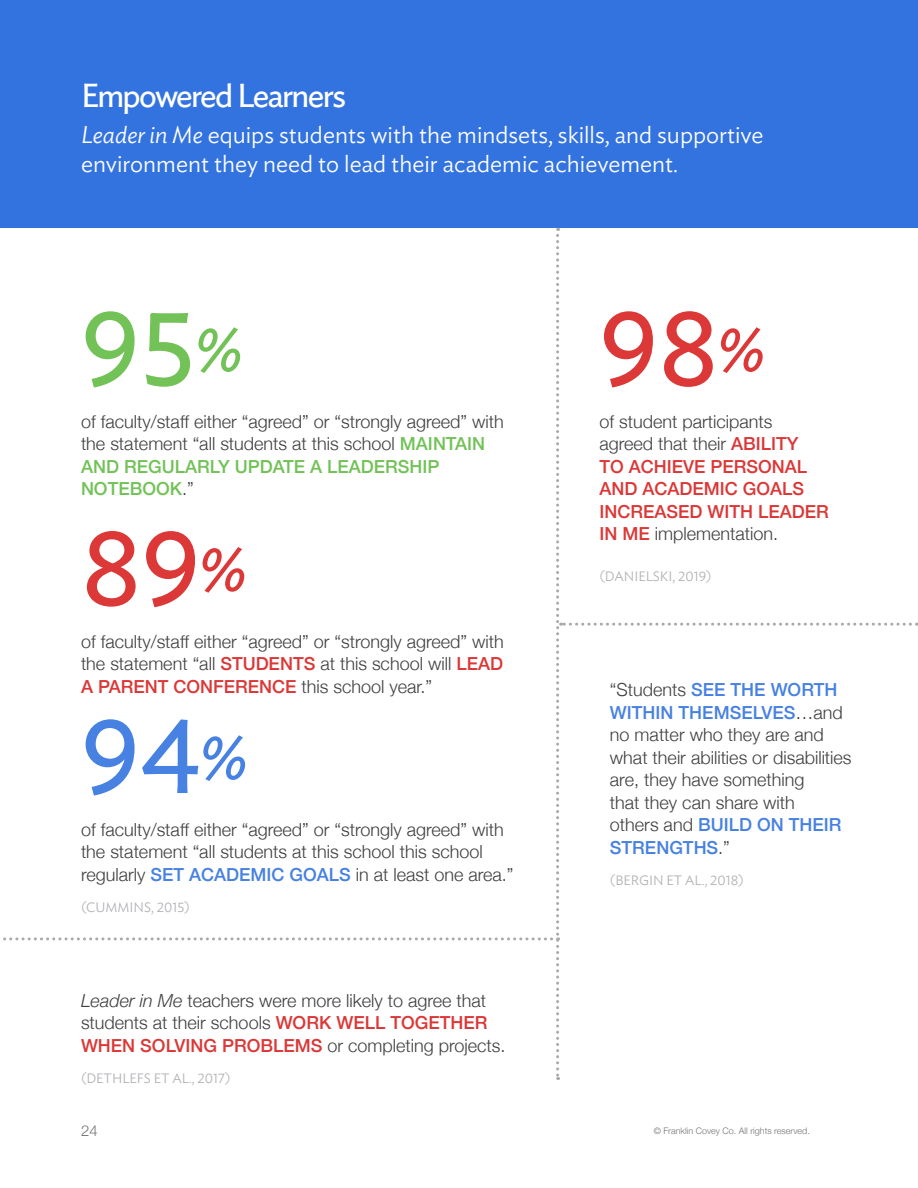
<style>
.page{position:relative;width:918px;height:1188px;background:#fff}
.page>*{position:absolute;margin:0;border:0;box-sizing:border-box;transform-origin:0 0}
.Number_Callout_RED{font:105px "Ideal Sans";color:#db3837}
.Number_Callout_Green{font:105px "Ideal Sans";color:#72c258}
.Number_Callout_Blue{font:105px "Ideal Sans";color:#4781e2}
.HL1{font:33px "Ideal Sans";letter-spacing:-.05em;color:#fff}
.HL2{font:300 24px/28.8px "Ideal Sans";color:#fff}
.t1{font:300 18px/22.5px "Helvetica Neue";color:#3e3e3f}
.t2{font:500 18px/22.5px "Helvetica Neue";color:#db3837}
.t3{font:300 15px "Helvetica Neue";color:#727376}
.Attribution{font:300 13.5px "Ideal Sans";color:#b0b1b5}
.t4{font:300 9px "Helvetica Neue";color:#727376}
.s1{font-style:italic}
.s2{font-size:61.2px}
.s3{font-weight:500;color:#72c258}
.s4{font-weight:500;color:#db3837}
.s5{font-weight:500;color:#4781e2}
.s6{font-weight:300;color:#3e3e3f}
</style>
<div class="page">
<div style="left:0;top:0;width:918px;height:228px;background:#3373df"></div>
<p class="HL1" style="left:81px;top:71px;width:267px">Empowered Learners</p>
<p class="HL2" style="left:81px;top:118px;width:684px"><span class="s1">Leader in Me</span> equips students with the mindsets, skills, and supportive environment they need to lead their academic achievement.</p>
<p class="Number_Callout_Green" style="left:81px;top:269px;width:163px">95<span class="s2">%</span></p>
<p class="t1" style="left:81px;top:410px;width:424px">of faculty/staff either “agreed” or “strongly agreed” with the statement “all students at this school <span class="s3">MAINTAIN AND REGULARLY UPDATE A LEADERSHIP NOTEBOOK</span>.”</p>
<p class="Number_Callout_RED" style="left:81px;top:489px;width:167px">89<span class="s2">%</span></p>
<p class="t1" style="left:81px;top:629px;width:424px;text-align:justify">of faculty/staff either “agreed” or “strongly agreed” with the statement “all <span class="s4">STUDENTS</span> at this school will <span class="s4">LEAD A PARENT CONFERENCE</span> this school year.”</p>
<p class="Number_Callout_Blue" style="left:81px;top:677px;width:168px">94<span class="s2">%</span></p>
<p class="t1" style="left:81px;top:818px;width:434px">of faculty/staff either “agreed” or “strongly agreed” with the statement “all students at this school this school regularly <span class="s5">SET ACADEMIC GOALS</span> in at least one area.”</p>
<p class="Attribution" style="left:81px;top:897px;width:110px">(CUMMINS, 2015)</p>
<p class="t1" style="left:81px;top:989px;width:426px"><span class="s1">Leader in Me</span> teachers were more likely to agree that students at their schools <span class="s4">WORK WELL TOGETHER<br>WHEN SOLVING PROBLEMS</span> or completing projects.</p>
<p class="Attribution" style="left:81px;top:1068px;width:151px">(DETHLEFS ET AL., 2017)</p>
<p class="Number_Callout_RED" style="left:599px;top:269px;width:167px">98<span class="s2">%</span></p>
<p class="t2" style="left:599px;top:409px;width:231px"><span class="s6">of student participants agreed that their</span> ABILITY<br>TO ACHIEVE PERSONAL<br>AND ACADEMIC GOALS<br>INCREASED WITH LEADER<br>IN ME <span class="s6">implementation.</span></p>
<p class="Attribution" style="left:599px;top:566px;width:114px">(DANIELSKI, 2019)</p>
<p class="t1" style="left:610px;top:678px;width:243px">“Students <span class="s5">SEE THE WORTH<br>WITHIN THEMSELVES</span>…and no matter who they are and what their abilities or disabilities are, they have something<br>that they can share with<br>others and <span class="s5">BUILD ON THEIR<br>STRENGTHS</span>.”</p>
<p class="Attribution" style="left:610px;top:870px;width:135px">(BERGIN ET AL., 2018)</p>
<p class="t3" style="left:81px;top:1121px;width:18px">24</p>
<p class="t4" style="left:654px;top:1126px;width:158px">© Franklin Covey Co. All rights reserved.</p>
</div>
